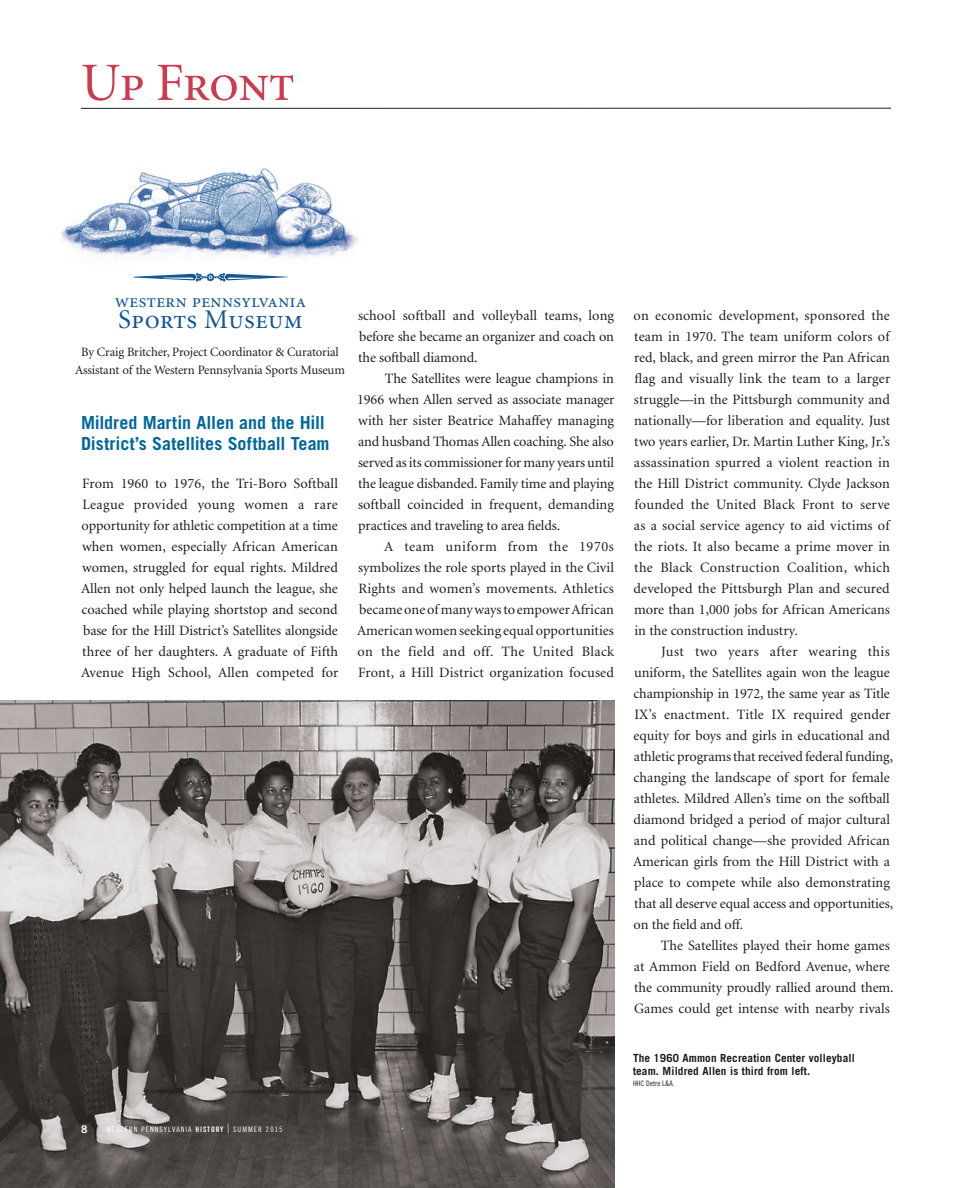
<style>
.page{position:relative;width:972px;height:1188px;background:#fff}
.page>*{position:absolute;margin:0;border:0;box-sizing:border-box;transform-origin:0 0}
.t1{font:54px "Minion Regular SC";letter-spacing:-.025em;color:#cd3b4f}
.t2{font:27px "Minion Regular SC";color:#135694}
.t3{font:19.5px "Minion Regular SC";color:#135694}
.t4{font:700 18px/21px "Trade Gothic";color:#00679c}
.t5{font:14.25px/21px "Minion";color:#1d1d1b;text-align:justify}
.t6{font:14.25px "Minion";letter-spacing:.02em;color:#1d1d1b}
.t7{font:14.25px "Minion";letter-spacing:.025em;color:#1d1d1b}
.t8{font:14.25px "Minion";letter-spacing:.03em;color:#1d1d1b}
.t9{font:14.25px "Minion";letter-spacing:.04em;color:#1d1d1b}
.t10{font:12.75px/18px "Minion";letter-spacing:-.01em;color:#1d1d1b;text-align:center}
.t11{font:700 11.25px/13.5px "Trade Gothic";letter-spacing:.01em;color:#1e1a19}
.t12{font:10.5px "Trade Gothic Bold Two";color:#fff}
.t13{font:7.5px "Trade Gothic Cond Eighteen";letter-spacing:.135em;color:#fff}
.t14{font:7.5px "Trade Gothic Cond Eighteen";letter-spacing:.01em;color:#1e1a19}
.s1{font-family:"Trade Gothic Bold Cond Twenty"}
.s2{font-size:12.75px}
</style>
<div class="page">
<img style="left:60px;top:167px;width:299px;height:91px">
<svg style="left:133px;top:273px;width:155px;height:9px"></svg>
<hr style="left:81px;top:108px;width:810px;height:1px;background:#1d1d1b">
<img style="left:0;top:701px;width:615px;height:487px">
<h1 class="t1" style="left:81px;top:56px;width:216px">Up Front</h1>
<h2 class="t3" style="left:115px;top:291px;width:193px">western pennsylvania</h2>
<h2 class="t2" style="left:118px;top:306px;width:186px">Sports Museum</h2>
<p class="t10" style="left:75px;top:344px;width:271px">By Craig Britcher, Project Coordinator &amp; Curatorial<br>Assistant of the Western Pennsylvania Sports Museum</p>
<h3 class="t4" style="left:81px;top:412px;width:250px">Mildred Martin Allen and the Hill<br>District’s Satellites Softball Team</h3>
<p class="t5" style="left:81px;top:474px;width:259px">From 1960 to 1976, the Tri-Boro Softball League provided young women a rare opportunity for athletic competition at a time when women, especially African American women, struggled for equal rights. Mildred Allen not only helped launch the league, she coached while playing shortstop and second base for the Hill District’s Satellites alongside three of her daughters. A graduate of Fifth Avenue High School, Allen competed for</p>
<p class="t5" style="left:358px;top:305px;width:258px">school softball and volleyball teams, long</p>
<p class="t5" style="left:359px;top:326px;width:256px">before she became an organizer and coach on</p>
<p class="t5" style="left:358px;top:347px;width:121px">the softball diamond.</p>
<p class="t5" style="left:385px;top:368px;width:231px">The Satellites were league champions in</p>
<p class="t5" style="left:357px;top:389px;width:259px">1966 when Allen served as associate manager</p>
<p class="t5" style="left:358px;top:410px;width:257px">with her sister Beatrice Mahaffey managing</p>
<p class="t5" style="left:358px;top:431px;width:258px">and husband Thomas Allen coaching. She also</p>
<p class="t5" style="left:358px;top:452px;width:257px">served as its commissioner for many years until</p>
<p class="t5" style="left:358px;top:473px;width:257px">the league disbanded. Family time and playing</p>
<p class="t5" style="left:358px;top:494px;width:258px">softball coincided in frequent, demanding</p>
<p class="t5" style="left:358px;top:515px;width:203px">practices and traveling to area fields.</p>
<p class="t9" style="left:384px;top:539px;width:231px">A team uniform from the 1970s</p>
<p class="t5" style="left:358px;top:557px;width:257px">symbolizes the role sports played in the Civil</p>
<p class="t5" style="left:358px;top:578px;width:257px">Rights and women’s movements. Athletics</p>
<p class="t5" style="left:359px;top:599px;width:256px">became one of many ways to empower African</p>
<p class="t5" style="left:357px;top:620px;width:258px">American women seeking equal opportunities</p>
<p class="t7" style="left:358px;top:644px;width:258px">on the field and off. The United Black</p>
<p class="t5" style="left:358px;top:662px;width:257px">Front, a Hill District organization focused</p>
<p class="t13" style="left:107px;top:1125px;width:124px">WESTERN PENNSYLVANIA <span class="s1">HISTORY</span> <span class="s2">|</span></p>
<p class="t12" style="left:81px;top:1123px;width:8px">8</p>
<p class="t13" style="left:233px;top:1125px;width:51px">SUMMER 2015</p>
<p class="t5" style="left:634px;top:305px;width:258px">on economic development, sponsored the</p>
<p class="t5" style="left:634px;top:326px;width:257px">team in 1970. The team uniform colors of</p>
<p class="t5" style="left:634px;top:347px;width:257px">red, black, and green mirror the Pan African</p>
<p class="t5" style="left:634px;top:368px;width:257px">flag and visually link the team to a larger</p>
<p class="t5" style="left:634px;top:389px;width:257px">struggle—in the Pittsburgh community and</p>
<p class="t5" style="left:634px;top:410px;width:258px">nationally—for liberation and equality. Just</p>
<p class="t5" style="left:634px;top:431px;width:257px">two years earlier, Dr. Martin Luther King, Jr.’s</p>
<p class="t5" style="left:634px;top:452px;width:258px">assassination spurred a violent reaction in</p>
<p class="t5" style="left:634px;top:473px;width:257px">the Hill District community. Clyde Jackson</p>
<p class="t6" style="left:634px;top:497px;width:257px">founded the United Black Front to serve</p>
<p class="t5" style="left:634px;top:515px;width:257px">as a social service agency to aid victims of</p>
<p class="t5" style="left:634px;top:536px;width:257px">the riots. It also became a prime mover in</p>
<p class="t6" style="left:634px;top:560px;width:257px">the Black Construction Coalition, which</p>
<p class="t5" style="left:634px;top:578px;width:258px">developed the Pittsburgh Plan and secured</p>
<p class="t5" style="left:634px;top:599px;width:257px">more than 1,000 jobs for African Americans</p>
<p class="t5" style="left:634px;top:620px;width:165px">in the construction industry.</p>
<p class="t8" style="left:661px;top:644px;width:230px">Just two years after wearing this</p>
<p class="t5" style="left:634px;top:662px;width:257px">uniform, the Satellites again won the league</p>
<p class="t5" style="left:634px;top:683px;width:258px">championship in 1972, the same year as Title</p>
<p class="t5" style="left:634px;top:704px;width:258px">IX’s enactment. Title IX required gender</p>
<p class="t5" style="left:634px;top:725px;width:258px">equity for boys and girls in educational and</p>
<p class="t5" style="left:634px;top:746px;width:261px">athletic programs that received federal funding,</p>
<p class="t5" style="left:634px;top:767px;width:258px">changing the landscape of sport for female</p>
<p class="t5" style="left:634px;top:788px;width:257px">athletes. Mildred Allen’s time on the softball</p>
<p class="t5" style="left:634px;top:809px;width:258px">diamond bridged a period of major cultural</p>
<p class="t5" style="left:634px;top:830px;width:258px">and political change—she provided African</p>
<p class="t5" style="left:633px;top:851px;width:258px">American girls from the Hill District with a</p>
<p class="t5" style="left:634px;top:872px;width:257px">place to compete while also demonstrating</p>
<p class="t5" style="left:634px;top:893px;width:260px">that all deserve equal access and opportunities,</p>
<p class="t5" style="left:634px;top:914px;width:111px">on the field and off.</p>
<p class="t5" style="left:634px;top:935px;width:261px;text-align:left;text-indent:27px">The Satellites played their home games at Ammon Field on Bedford Avenue, where the community proudly rallied around them.<br>Games could get intense with nearby rivals</p>
<p class="t11" style="left:633px;top:1051px;width:223px">The 1960 Ammon Recreation Center volleyball team. Mildred Allen is third from left.</p>
<p class="t14" style="left:633px;top:1079px;width:43px">HHC Detre L&amp;A.</p>
</div>
